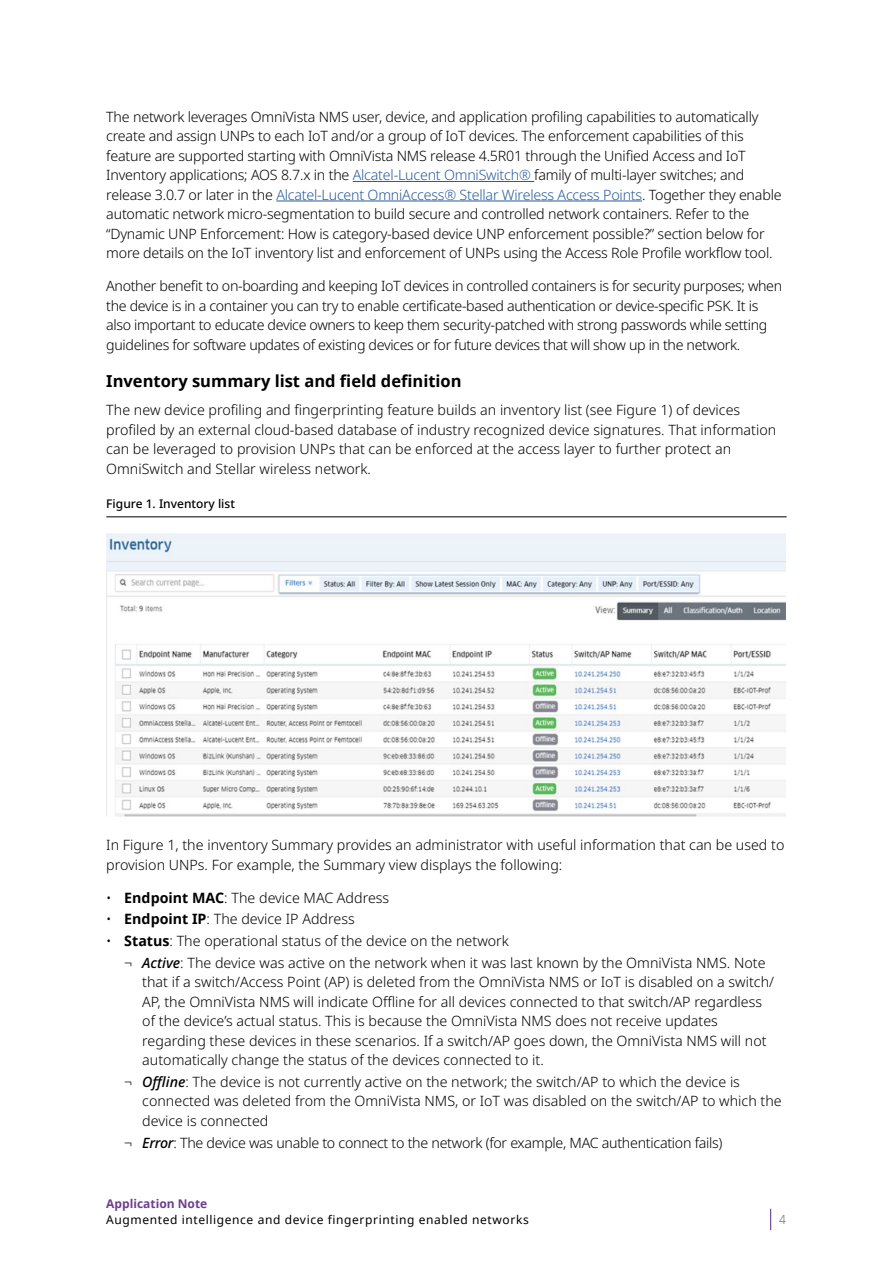
<style>
.page{position:relative;width:893px;height:1263px;background:#fff}
.page>*{position:absolute;margin:0;border:0;box-sizing:border-box;transform-origin:0 0}
.t1{font:700 16.5px "Noto Sans";color:#000}
.t2{font:300 14.25px/19.5px "Noto Sans";letter-spacing:-.015em;color:#000}
.t3{font:12px "Noto Sans";letter-spacing:.05em;color:#000}
.t4{font:500 12px "Noto Sans";color:#000}
.t5{font:700 12px "Noto Sans";color:#6d3e91}
.t6{font:12px "Clan OT";color:#706f6f}
.s1{color:#275b9b}
.s2{font-weight:700}
.s3{font-weight:500;font-style:italic}
</style>
<div class="page">
<svg style="left:770px;top:1209px;width:1px;height:21px"></svg>
<hr style="left:353px;top:181px;width:181px;height:1px;background:#275b9b">
<hr style="left:276px;top:201px;width:366px;height:1px;background:#275b9b">
<hr style="left:106px;top:517px;width:681px;height:1px;background:#000">
<img style="left:106px;top:533px;width:680px;height:284px">
<p class="t2" style="left:106px;top:107px;width:677px">The network leverages OmniVista NMS user, device, and application profiling capabilities to automatically create and assign UNPs to each IoT and/or a group of IoT devices. The enforcement capabilities of this feature are supported starting with OmniVista NMS release 4.5R01 through the Unified Access and IoT Inventory applications; AOS 8.7.x in the <span class="s1">Alcatel-Lucent OmniSwitch®</span> family of multi-layer switches; and release 3.0.7 or later in the <span class="s1">Alcatel-Lucent OmniAccess® Stellar Wireless Access Points</span>. Together they enable automatic network micro-segmentation to build secure and controlled network containers. Refer to the “Dynamic UNP Enforcement: How is category-based device UNP enforcement possible?” section below for more details on the IoT inventory list and enforcement of UNPs using the Access Role Profile workflow tool.</p>
<p class="t2" style="left:106px;top:276px;width:677px">Another benefit to on-boarding and keeping IoT devices in controlled containers is for security purposes; when the device is in a container you can try to enable certificate-based authentication or device-specific PSK. It is also important to educate device owners to keep them security-patched with strong passwords while setting guidelines for software updates of existing devices or for future devices that will show up in the network.</p>
<p class="t1" style="left:106px;top:369px;width:357px">Inventory summary list and field definition</p>
<p class="t2" style="left:106px;top:401px;width:671px">The new device profiling and fingerprinting feature builds an inventory list (see Figure 1) of devices profiled by an external cloud-based database of industry recognized device signatures. That information can be leveraged to provision UNPs that can be enforced at the access layer to further protect an OmniSwitch and Stellar wireless network.</p>
<p class="t4" style="left:106px;top:495px;width:130px">Figure 1. Inventory list</p>
<p class="t2" style="left:106px;top:836px;width:680px">In Figure 1, the inventory Summary provides an administrator with useful information that can be used to provision UNPs. For example, the Summary view displays the following:</p>
<p class="t2" style="left:106px;top:888px;width:284px">• <span class="s2">Endpoint MAC</span>: The device MAC Address</p>
<p class="t2" style="left:106px;top:910px;width:250px">• <span class="s2">Endpoint IP</span>: The device IP Address</p>
<p class="t2" style="left:124px;top:930px;width:643px;line-height:21.6px;text-indent:-18px">• <span class="s2">Status</span>: The operational status of the device on the network<br>¬ <span class="s3">Active</span>: The device was active on the network when it was last known by the OmniVista NMS. Note</p>
<p class="t2" style="left:142px;top:973px;width:633px">that if a switch/Access Point (AP) is deleted from the OmniVista NMS or IoT is disabled on a switch/ AP, the OmniVista NMS will indicate Offline for all devices connected to that switch/AP regardless of the device’s actual status. This is because the OmniVista NMS does not receive updates regarding these devices in these scenarios. If a switch/AP goes down, the OmniVista NMS will not automatically change the status of the devices connected to it.</p>
<p class="t2" style="left:142px;top:1072px;width:641px;text-indent:-18px">¬ <span class="s3">Offline</span>: The device is not currently active on the network; the switch/AP to which the device is connected was deleted from the OmniVista NMS, or IoT was disabled on the switch/AP to which the device is connected</p>
<p class="t2" style="left:124px;top:1133px;width:600px">¬ <span class="s3">Error</span>: The device was unable to connect to the network (for example, MAC authentication fails)</p>
<p class="t5" style="left:106px;top:1195px;width:102px">Application Note</p>
<p class="t3" style="left:106px;top:1212px;width:424px">Augmented intelligence and device fingerprinting enabled networks</p>
<p class="t6" style="left:779px;top:1212px;width:9px">4</p>
</div>
